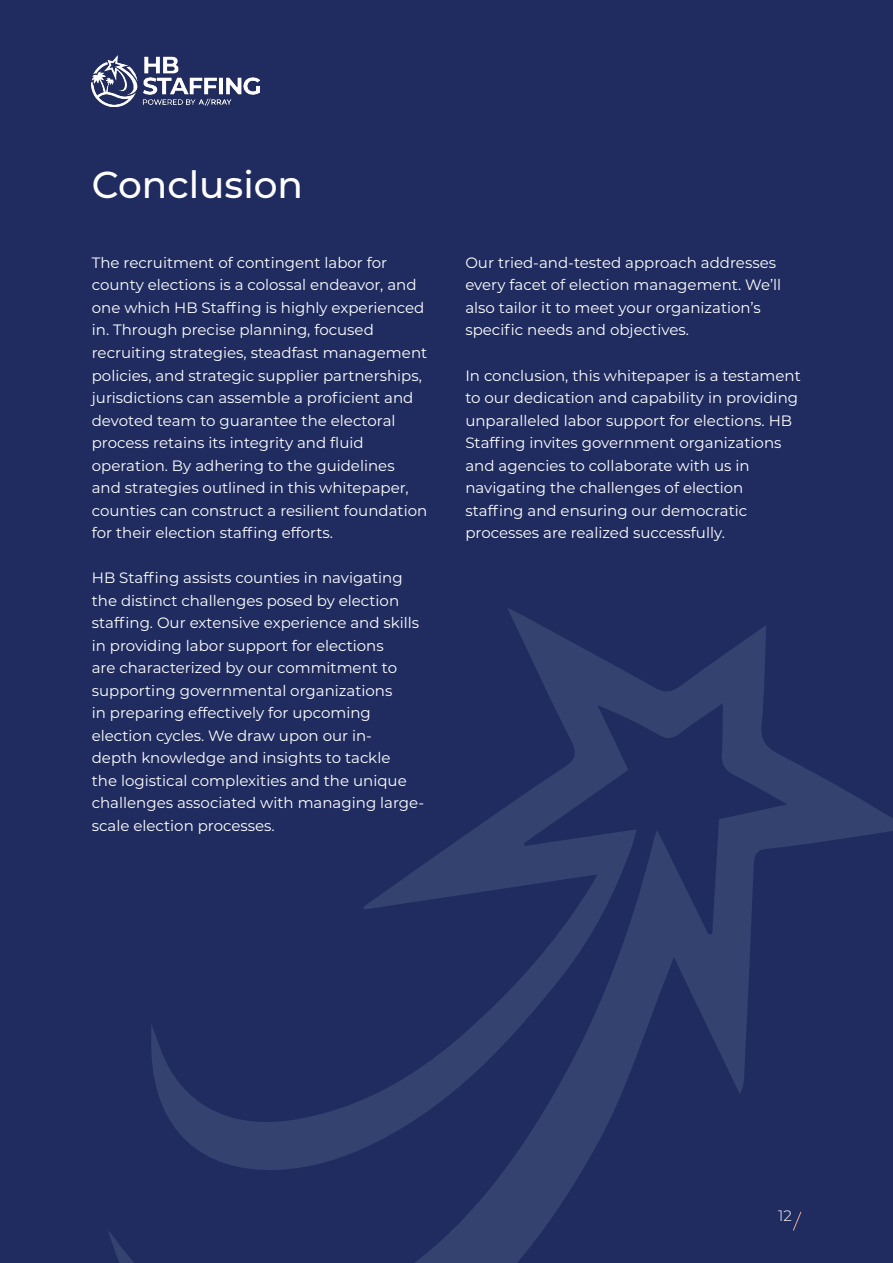
<style>
.page{position:relative;width:893px;height:1263px;background:#202c5f}
.page>*{position:absolute;margin:0;border:0;box-sizing:border-box;transform-origin:0 0}
.t1{font:500 37.5px "Montserrat";color:#fff}
.t2{font:15px/22.5px "Montserrat";color:#fff}
.t3{font:300 15px "Montserrat";color:#fff}
</style>
<div class="page">
<img style="left:92px;top:55px;width:167px;height:52px">
<svg style="left:109px;top:608px;width:784px;height:655px"></svg>
<p class="t1" style="left:92px;top:159px;width:213px">Conclusion</p>
<p class="t2" style="left:92px;top:251px;width:337px">The recruitment of contingent labor for county elections is a colossal endeavor, and one which HB Staffing is highly experienced in. Through precise planning, focused recruiting strategies, steadfast management policies, and strategic supplier partnerships, jurisdictions can assemble a proficient and devoted team to guarantee the electoral process retains its integrity and fluid operation. By adhering to the guidelines and strategies outlined in this whitepaper, counties can construct a resilient foundation for their election staffing efforts.</p>
<p class="t2" style="left:92px;top:566px;width:334px">HB Staffing assists counties in navigating the distinct challenges posed by election staffing. Our extensive experience and skills in providing labor support for elections<br>are characterized by our commitment to supporting governmental organizations<br>in preparing effectively for upcoming election cycles. We draw upon our in-<br>depth knowledge and insights to tackle<br>the logistical complexities and the unique challenges associated with managing large&shy;scale election processes.</p>
<p class="t2" style="left:465px;top:251px;width:317px">Our tried-and-tested approach addresses every facet of election management. We’ll also tailor it to meet your organization’s specific needs and objectives.</p>
<p class="t2" style="left:465px;top:363px;width:337px">In conclusion, this whitepaper is a testament to our dedication and capability in providing unparalleled labor support for elections. HB Staffing invites government organizations and agencies to collaborate with us in navigating the challenges of election staffing and ensuring our democratic processes are realized successfully.</p>
<p class="t3" style="left:778px;top:1206px;width:15px">12</p>
</div>
